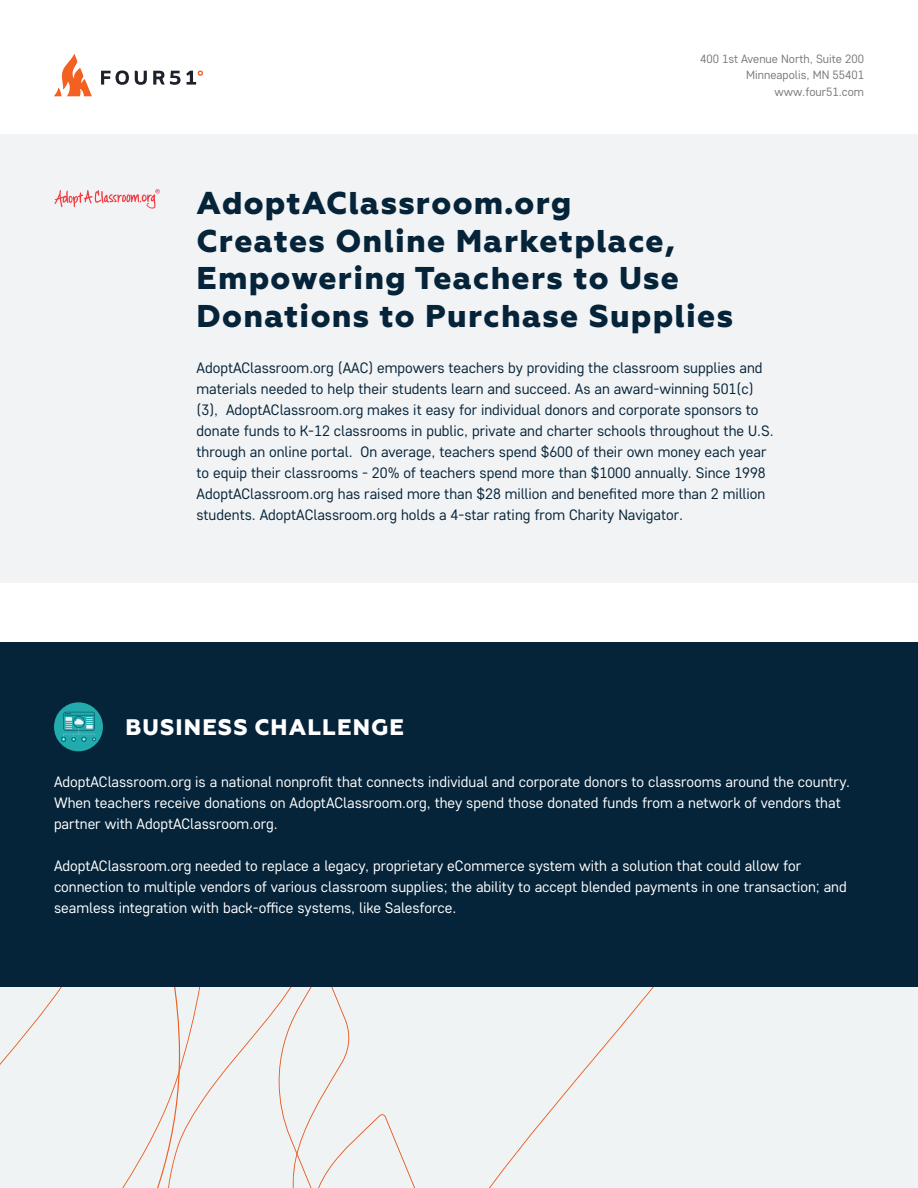
<style>
.page{position:relative;width:918px;height:1188px;background:#fff}
.page>*{position:absolute;margin:0;border:0;box-sizing:border-box;transform-origin:0 0}
.t1{font:800 31.5px/37.8px "Geometria";letter-spacing:.04em;color:#052439}
.t2{font:800 22.5px "Geometria";letter-spacing:.05em;color:#fff}
.t3{font:15px/21px "Core Sans D35";color:#052439}
.t4{font:15px/21px "Core Sans D35";color:#fff}
.t5{font:12px/16.5px "Core Sans D35";color:#231f20;text-align:right}
</style>
<div class="page">
<div style="left:465px;top:876px;width:453px;height:312px;background:#f0f3f4"></div>
<div style="left:211px;top:987px;width:68px;height:201px;background:#f0f3f4"></div>
<svg style="left:0;top:987px;width:13px;height:78px"></svg>
<div style="left:180px;top:987px;width:31px;height:201px;background:#f0f3f4"></div>
<svg style="left:279px;top:987px;width:375px;height:201px"></svg>
<div style="left:13px;top:987px;width:167px;height:201px;background:#f0f3f4"></div>
<div style="left:0;top:134px;width:918px;height:449px;background:#f2f3f5"></div>
<svg style="left:54px;top:54px;width:38px;height:42px"></svg>
<svg style="left:101px;top:70px;width:28px;height:15px"></svg>
<svg style="left:135px;top:71px;width:12px;height:14px"></svg>
<svg style="left:153px;top:71px;width:50px;height:14px"></svg>
<svg style="left:54px;top:189px;width:106px;height:20px"></svg>
<div style="left:0;top:642px;width:918px;height:345px;background:#052439"></div>
<div style="left:54px;top:702px;width:49px;height:49px;background:#22abad;border-radius:50%"></div>
<svg style="left:61px;top:712px;width:35px;height:30px"></svg>
<p class="t5" style="left:700px;top:50px;width:165px">400 1st Avenue North, Suite 200<br>Minneapolis, MN 55401 www.four51.com</p>
<p class="t1" style="left:197px;top:185px;width:538px">AdoptAClassroom.org<br>Creates Online Marketplace,<br>Empowering Teachers to Use<br>Donations to Purchase Supplies</p>
<p class="t3" style="left:197px;top:357px;width:579px">AdoptAClassroom.org (AAC) empowers teachers by providing the classroom supplies and materials needed to help their students learn and succeed. As an award-winning 501(c) (3), AdoptAClassroom.org makes it easy for individual donors and corporate sponsors to donate funds to K-12 classrooms in public, private and charter schools throughout the U.S. through an online portal. On average, teachers spend $600 of their own money each year to equip their classrooms - 20% of teachers spend more than $1000 annually. Since 1998<br>AdoptAClassroom.org has raised more than $28 million and benefited more than 2 million students. AdoptAClassroom.org holds a 4-star rating from Charity Navigator.</p>
<p class="t2" style="left:125px;top:714px;width:280px">BUSINESS CHALLENGE</p>
<p class="t4" style="left:54px;top:771px;width:798px">AdoptAClassroom.org is a national nonprofit that connects individual and corporate donors to classrooms around the country.<br>When teachers receive donations on AdoptAClassroom.org, they spend those donated funds from a network of vendors that partner with AdoptAClassroom.org.</p>
<p class="t4" style="left:54px;top:855px;width:794px">AdoptAClassroom.org needed to replace a legacy, proprietary eCommerce system with a solution that could allow for connection to multiple vendors of various classroom supplies; the ability to accept blended payments in one transaction; and seamless integration with back-office systems, like Salesforce.</p>
</div>
